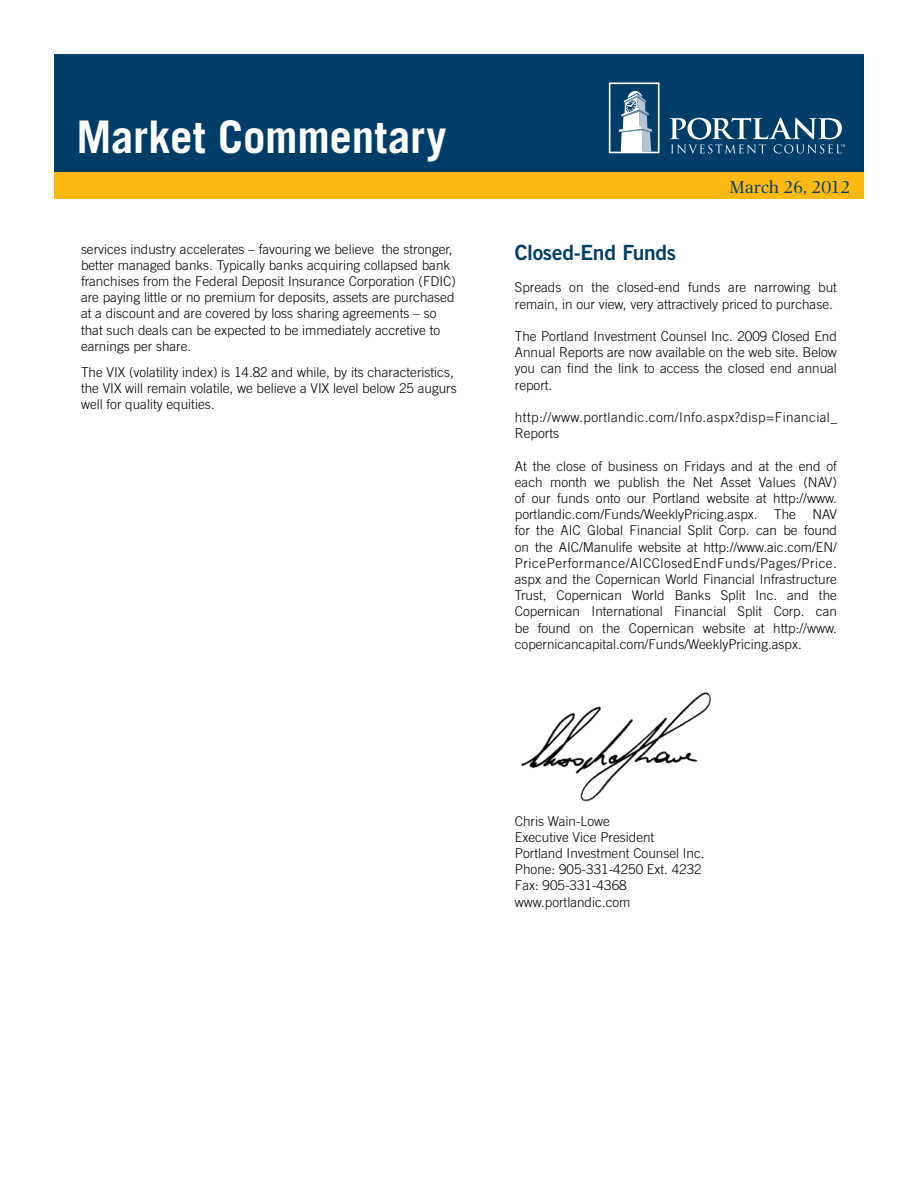
<style>
.page{position:relative;width:918px;height:1188px;background:#fff}
.page>*{position:absolute;margin:0;border:0;box-sizing:border-box;transform-origin:0 0}
.t1{font:700 45px "Trade Gothic";letter-spacing:-.005em;color:#fff}
.t2{font:21px "Trade Gothic Bold Two";letter-spacing:-.015em;color:#003e69}
.t3{font:18px "Photina";letter-spacing:-.025em;color:#003e69}
.t4{font:300 13.5px/16.2px "Trade Gothic";color:#000}
.t5{font:300 13.5px/16.2px "Trade Gothic";letter-spacing:.03em;color:#000}
</style>
<div class="page">
<div style="left:54px;top:54px;width:810px;height:142px;background:#003e69"></div>
<svg style="left:609px;top:82px;width:51px;height:71px"></svg>
<svg style="left:670px;top:118px;width:175px;height:35px"></svg>
<div style="left:54px;top:172px;width:810px;height:28px;background:#fdb913"></div>
<img style="left:521px;top:692px;width:191px;height:110px">
<h1 class="t1" style="left:76px;top:109px;width:371px">Market Commentary</h1>
<p class="t4" style="left:81px;top:241px;width:377px">services industry accelerates – favouring we believe the stronger, better managed banks. Typically banks acquiring collapsed bank franchises from the Federal Deposit Insurance Corporation (FDIC) are paying little or no premium for deposits, assets are purchased at a discount and are covered by loss sharing agreements – so that such deals can be expected to be immediately accretive to earnings per share.</p>
<p class="t4" style="left:81px;top:364px;width:377px">The VIX (volatility index) is 14.82 and while, by its characteristics, the VIX will remain volatile, we believe a VIX level below 25 augurs well for quality equities.</p>
<h3 class="t3" style="left:730px;top:177px;width:122px">March 26, 2012</h3>
<h2 class="t2" style="left:515px;top:239px;width:163px">Closed-End Funds</h2>
<p class="t4" style="left:515px;top:279px;width:324px">Spreads on the closed-end funds are narrowing but remain, in our view, very attractively priced to purchase.</p>
<p class="t4" style="left:515px;top:328px;width:324px;text-align:justify">The Portland Investment Counsel Inc. 2009 Closed End Annual Reports are now available on the web site. Below you can find the link to access the closed end annual report.</p>
<p class="t5" style="left:515px;top:409px;width:324px">http://www.portlandic.com/Info.aspx?disp=Financial_<br>Reports</p>
<p class="t4" style="left:515px;top:458px;width:324px;text-align:justify">At the close of business on Fridays and at the end of each month we publish the Net Asset Values (NAV) of our funds onto our Portland website at http://www. portlandic.com/Funds/WeeklyPricing.aspx. The NAV for the AIC Global Financial Split Corp. can be found on the AIC/Manulife website at http://www.aic.com/EN/ PricePerformance/AICClosedEndFunds/Pages/Price. aspx and the Copernican World Financial Infrastructure Trust, Copernican World Banks Split Inc. and the Copernican International Financial Split Corp. can be found on the Copernican website at http://www. copernicancapital.com/Funds/WeeklyPricing.aspx.</p>
<p class="t4" style="left:515px;top:813px;width:191px">Chris Wain-Lowe<br>Executive Vice President<br>Portland Investment Counsel Inc.<br>Phone: 905-331-4250 Ext. 4232<br>Fax: 905-331-4368 www.portlandic.com</p>
</div>
